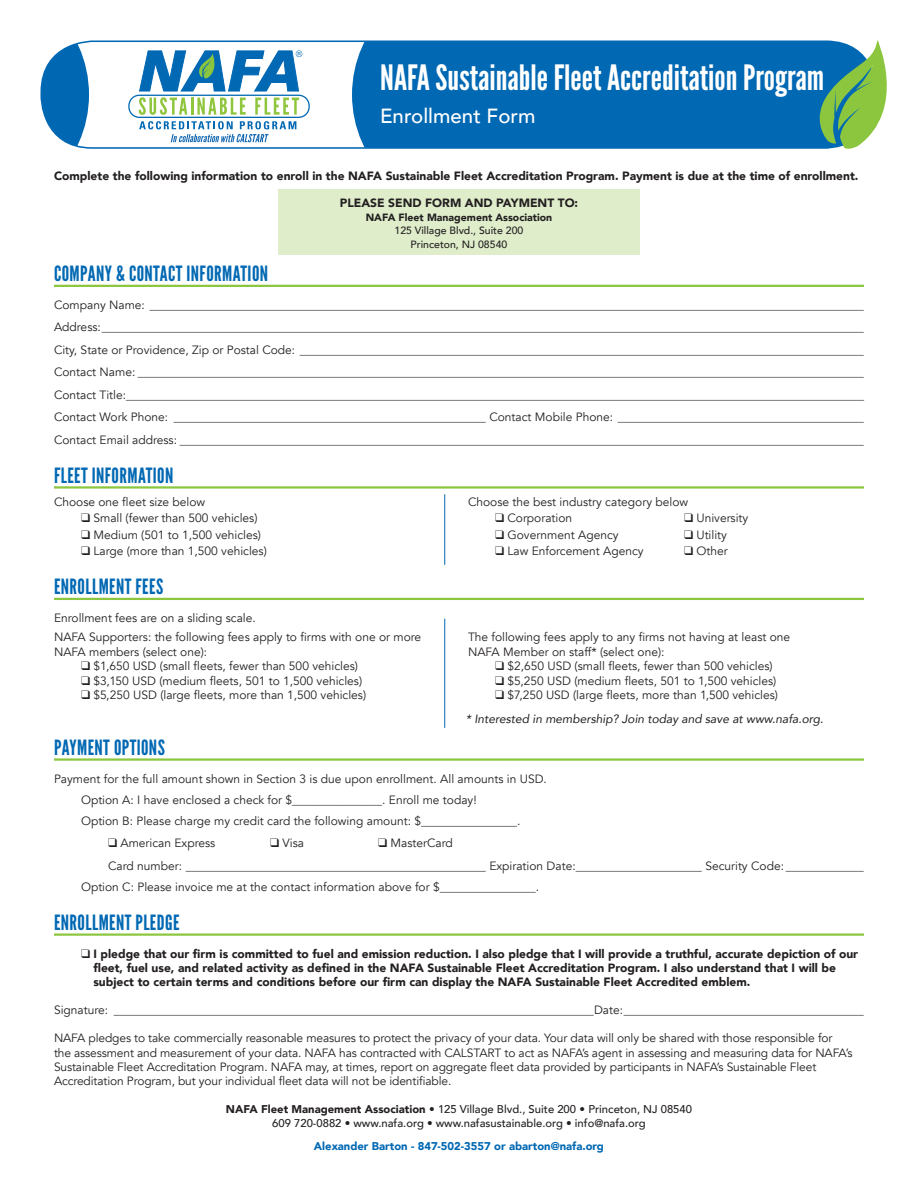
<style>
.page{position:relative;width:918px;height:1188px;background:#fff}
.page>*{position:absolute;margin:0;border:0;box-sizing:border-box;transform-origin:0 0}
.t1{font:34.95px "League Gothic";color:#fff}
.t2{font:21px "League Gothic";letter-spacing:.02em;color:#0168b3}
.t3{font:500 20.4px "Avenir";color:#fff}
.t4{font:12px/14.4px "Avenir";color:#231f20}
.t5{font:900 12px/14.4px "Avenir";color:#231f20}
.t6{font:italic 12px "Avenir";color:#231f20}
.t7{font:500 11.25px/14.2px "Avenir";color:#231f20;text-align:center}
.t8{font:900 11.25px "Avenir";color:#0168b3}
.t9{font:500 10.5px "Avenir";color:#231f20}
.t10{font:900 10.5px "Avenir";color:#231f20}
.s1{font-weight:900}
</style>
<div class="page">
<svg style="left:41px;top:41px;width:48px;height:107px"></svg>
<div style="left:352px;top:44px;width:461px;height:102px;background:#0168b3"></div>
<div style="left:41px;top:41px;width:837px;height:108px;border:2px solid #0168b3;border-radius:51px"></div>
<svg style="left:813px;top:40px;width:74px;height:109px;background:#66aa84"></svg>
<div style="left:128px;top:95px;width:182px;height:23px;border:1px solid #0168b3;border-radius:10px"></div>
<svg style="left:139px;top:97px;width:107px;height:18px"></svg>
<svg style="left:255px;top:98px;width:44px;height:17px"></svg>
<svg style="left:139px;top:50px;width:163px;height:41px"></svg>
<svg style="left:139px;top:121px;width:157px;height:21px"></svg>
<hr style="left:54px;top:285px;width:810px;height:2px;background:#8bc63e">
<hr style="left:54px;top:486px;width:810px;height:3px;background:#8bc63e">
<hr style="left:54px;top:598px;width:810px;height:2px;background:#8bc63e">
<hr style="left:54px;top:758px;width:810px;height:3px;background:#8bc63e">
<hr style="left:54px;top:933px;width:810px;height:3px;background:#8bc63e">
<hr style="left:444px;top:494px;width:1px;height:71px;background:#0168b3">
<hr style="left:444px;top:619px;width:1px;height:109px;background:#0168b3">
<div style="left:278px;top:189px;width:362px;height:66px;background:#dfedcb"></div>
<p class="t1" style="left:380px;top:57px;width:446px">NAFA Sustainable Fleet Accreditation Program</p>
<p class="t3" style="left:380px;top:98px;width:157px">Enrollment Form</p>
<p class="t5" style="left:54px;top:168px;width:806px">Complete the following information to enroll in the NAFA Sustainable Fleet Accreditation Program. Payment is due at the time of enrollment.</p>
<p class="t5" style="left:340px;top:196px;width:240px">PLEASE SEND FORM AND PAYMENT TO:</p>
<p class="t10" style="left:366px;top:208px;width:188px">NAFA Fleet Management Association</p>
<p class="t9" style="left:395px;top:222px;width:130px">125 Village Blvd., Suite 200</p>
<p class="t9" style="left:411px;top:235px;width:98px">Princeton, NJ 08540</p>
<p class="t2" style="left:54px;top:261px;width:216px">COMPANY &amp; CONTACT INFORMATION</p>
<p class="t4" style="left:54px;top:298px;width:811px">Company Name: _______________________________________________________________________________________________________________________</p>
<p class="t4" style="left:54px;top:320px;width:811px">Address:_______________________________________________________________________________________________________________________________</p>
<p class="t4" style="left:54px;top:343px;width:811px">City, State or Providence, Zip or Postal Code: ______________________________________________________________________________________________</p>
<p class="t4" style="left:54px;top:365px;width:811px">Contact Name: _________________________________________________________________________________________________________________________</p>
<p class="t4" style="left:54px;top:388px;width:811px">Contact Title:___________________________________________________________________________________________________________________________</p>
<p class="t4" style="left:54px;top:410px;width:811px">Contact Work Phone: ____________________________________________________ Contact Mobile Phone: _________________________________________</p>
<p class="t4" style="left:54px;top:433px;width:811px">Contact Email address: __________________________________________________________________________________________________________________</p>
<p class="t2" style="left:54px;top:463px;width:121px">FLEET INFORMATION</p>
<p class="t4" style="left:54px;top:494px;width:153px">Choose one fleet size below</p>
<p class="t4" style="left:81px;top:511px;width:178px">❑ Small (fewer than 500 vehicles)</p>
<p class="t4" style="left:81px;top:527px;width:182px">❑ Medium (501 to 1,500 vehicles)</p>
<p class="t4" style="left:81px;top:544px;width:187px">❑ Large (more than 1,500 vehicles)</p>
<p class="t2" style="left:54px;top:574px;width:111px">ENROLLMENT FEES</p>
<p class="t4" style="left:54px;top:611px;width:203px">Enrollment fees are on a sliding scale.</p>
<p class="t4" style="left:54px;top:630px;width:369px">NAFA Supporters: the following fees apply to firms with one or more<br>NAFA members (select one):</p>
<p class="t4" style="left:81px;top:659px;width:278px">❑ $1,650 USD (small fleets, fewer than 500 vehicles)</p>
<p class="t4" style="left:81px;top:673px;width:283px">❑ $3,150 USD (medium fleets, 501 to 1,500 vehicles)</p>
<p class="t4" style="left:81px;top:688px;width:287px">❑ $5,250 USD (large fleets, more than 1,500 vehicles)</p>
<p class="t4" style="left:468px;top:494px;width:222px">Choose the best industry category below</p>
<p class="t4" style="left:495px;top:511px;width:79px">❑ Corporation</p>
<p class="t4" style="left:684px;top:511px;width:66px">❑ University</p>
<p class="t4" style="left:495px;top:527px;width:125px">❑ Government Agency</p>
<p class="t4" style="left:684px;top:527px;width:45px">❑ Utility</p>
<p class="t4" style="left:495px;top:544px;width:150px">❑ Law Enforcement Agency</p>
<p class="t4" style="left:684px;top:544px;width:45px">❑ Other</p>
<p class="t4" style="left:468px;top:630px;width:324px">The following fees apply to any firms not having at least one<br>NAFA Member on staff* (select one):</p>
<p class="t4" style="left:495px;top:659px;width:279px">❑ $2,650 USD (small fleets, fewer than 500 vehicles)</p>
<p class="t4" style="left:495px;top:673px;width:283px">❑ $5,250 USD (medium fleets, 501 to 1,500 vehicles)</p>
<p class="t4" style="left:495px;top:688px;width:285px">❑ $7,250 USD (large fleets, more than 1,500 vehicles)</p>
<p class="t6" style="left:466px;top:711px;width:359px">* Interested in membership? Join today and save at www.nafa.org.</p>
<p class="t2" style="left:54px;top:735px;width:112px">PAYMENT OPTIONS</p>
<p class="t4" style="left:54px;top:771px;width:494px">Payment for the full amount shown in Section 3 is due upon enrollment. All amounts in USD.</p>
<p class="t4" style="left:81px;top:793px;width:397px">Option A: I have enclosed a check for $_______________. Enroll me today!</p>
<p class="t4" style="left:81px;top:814px;width:441px">Option B: Please charge my credit card the following amount: $________________.</p>
<p class="t4" style="left:108px;top:836px;width:109px">❑ American Express</p>
<p class="t4" style="left:270px;top:836px;width:36px">❑ Visa</p>
<p class="t4" style="left:378px;top:836px;width:76px">❑ MasterCard</p>
<p class="t4" style="left:108px;top:859px;width:757px">Card number: __________________________________________________ Expiration Date:_____________________ Security Code: _____________</p>
<p class="t4" style="left:81px;top:880px;width:460px">Option C: Please invoice me at the contact information above for $________________.</p>
<p class="t2" style="left:54px;top:910px;width:127px">ENROLLMENT PLEDGE</p>
<p class="t5" style="left:93px;top:946px;width:766px;text-indent:-12px">❑ I pledge that our firm is committed to fuel and emission reduction. I also pledge that I will provide a truthful, accurate depiction of our fleet, fuel use, and related activity as defined in the NAFA Sustainable Fleet Accreditation Program. I also understand that I will be subject to certain terms and conditions before our firm can display the NAFA Sustainable Fleet Accredited emblem.</p>
<p class="t4" style="left:54px;top:1003px;width:811px">Signature: ________________________________________________________________________________Date:________________________________________</p>
<p class="t4" style="left:54px;top:1031px;width:800px">NAFA pledges to take commercially reasonable measures to protect the privacy of your data. Your data will only be shared with those responsible for the assessment and measurement of your data. NAFA has contracted with CALSTART to act as NAFA’s agent in assessing and measuring data for NAFA’s Sustainable Fleet Accreditation Program. NAFA may, at times, report on aggregate fleet data provided by participants in NAFA’s Sustainable Fleet Accreditation Program, but your individual fleet data will not be identifiable.</p>
<p class="t7" style="left:226px;top:1102px;width:468px"><span class="s1">NAFA Fleet Management Association •</span> 125 Village Blvd., Suite 200 <span class="s1">•</span> Princeton, NJ 08540<br>609 720-0882 • www.nafa.org • www.nafasustainable.org • info@nafa.org</p>
<p class="t8" style="left:314px;top:1136px;width:292px">Alexander Barton - 847-502-3557 or abarton@nafa.org</p>
</div>
